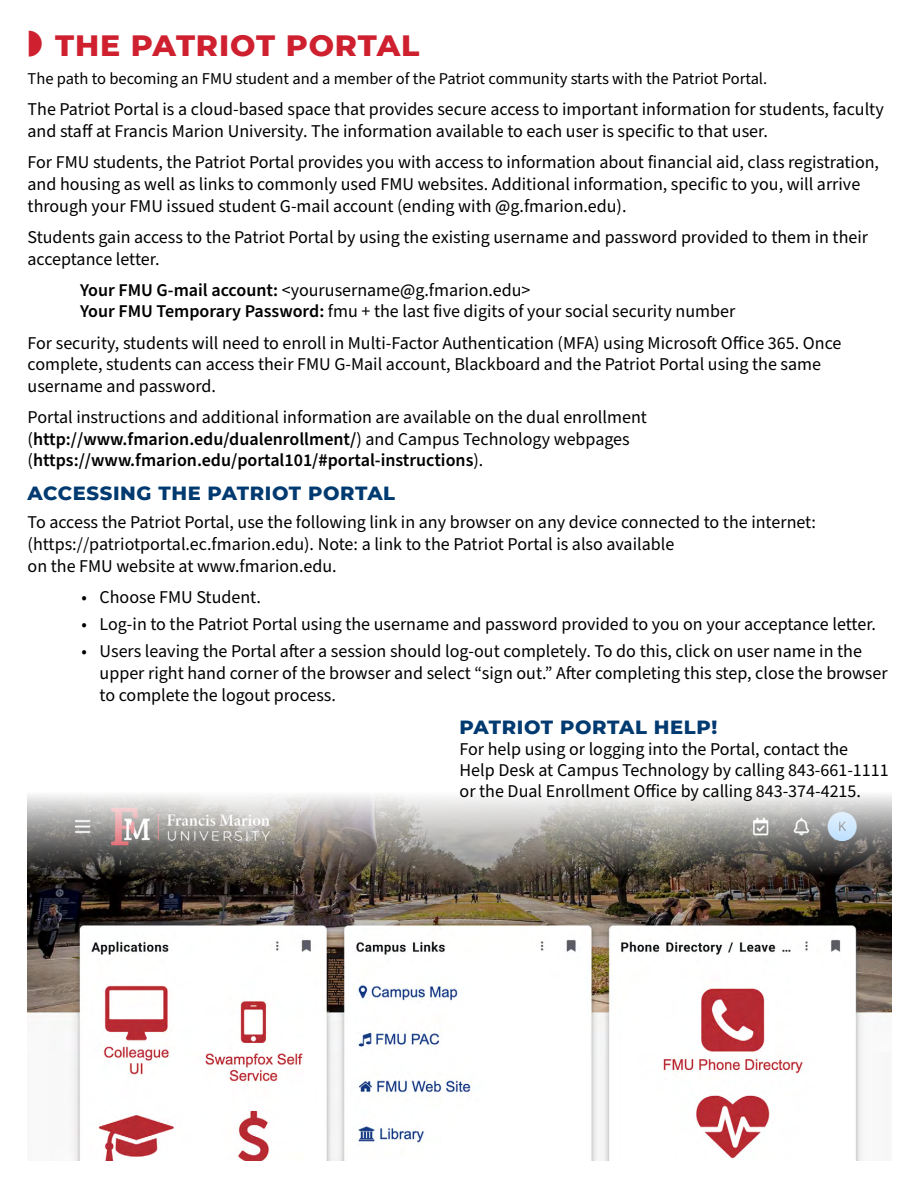
<style>
.page{position:relative;width:918px;height:1188px;background:#fff}
.page>*{position:absolute;margin:0;border:0;box-sizing:border-box;transform-origin:0 0}
.t1{font:800 30px "Montserrat";letter-spacing:.03em;color:#ce202f}
.t2{font:800 19.5px "Montserrat";letter-spacing:.03em;color:#003a70}
.t3{font:18px/21.6px "Source Sans Pro";color:#000}
.t4{font:16.5px "Source Sans Pro";color:#000}
.s1{font-weight:600}
</style>
<div class="page">
<img style="left:28px;top:876px;width:864px;height:285px">
<svg style="left:28px;top:795px;width:864px;height:81px;background:#989490"></svg>
<h1 class="t1" style="left:28px;top:23px;width:393px">◗ THE PATRIOT PORTAL</h1>
<p class="t4" style="left:28px;top:68px;width:741px">The path to becoming an FMU student and a member of the Patriot community starts with the Patriot Portal.</p>
<p class="t3" style="left:28px;top:99px;width:858px">The Patriot Portal is a cloud-based space that provides secure access to important information for students, faculty and staff at Francis Marion University. The information available to each user is specific to that user.</p>
<p class="t3" style="left:28px;top:152px;width:853px">For FMU students, the Patriot Portal provides you with access to information about financial aid, class registration, and housing as well as links to commonly used FMU websites. Additional information, specific to you, will arrive through your FMU issued student G-mail account (ending with @g.fmarion.edu).</p>
<p class="t3" style="left:28px;top:227px;width:842px">Students gain access to the Patriot Portal by using the existing username and password provided to them in their acceptance letter.</p>
<p class="t3" style="left:80px;top:280px;width:657px"><span class="s1">Your FMU G-mail account:</span> &lt;yourusername@g.fmarion.edu&gt;<br><span class="s1">Your FMU Temporary Password:</span> fmu + the last five digits of your social security number</p>
<p class="t3" style="left:28px;top:333px;width:815px">For security, students will need to enroll in Multi-Factor Authentication (MFA) using Microsoft Office 365. Once complete, students can access their FMU G-Mail account, Blackboard and the Patriot Portal using the same username and password.</p>
<p class="t3" style="left:28px;top:407px;width:621px">Portal instructions and additional information are available on the dual enrollment (<span class="s1">http://www.fmarion.edu/dualenrollment/</span>) and Campus Technology webpages (<span class="s1">https://www.fmarion.edu/portal101/#portal-instructions</span>).</p>
<p class="t2" style="left:28px;top:478px;width:369px">ACCESSING THE PATRIOT PORTAL</p>
<p class="t3" style="left:28px;top:512px;width:790px">To access the Patriot Portal, use the following link in any browser on any device connected to the internet: (https://patriotportal.ec.fmarion.edu). Note: a link to the Patriot Portal is also available<br>on the FMU website at www.fmarion.edu.</p>
<p class="t3" style="left:82px;top:587px;width:181px">• Choose FMU Student.</p>
<p class="t3" style="left:82px;top:614px;width:796px">• Log-in to the Patriot Portal using the username and password provided to you on your acceptance letter.</p>
<p class="t3" style="left:100px;top:641px;width:790px;text-indent:-18px">• Users leaving the Portal after a session should log-out completely. To do this, click on user name in the upper right hand corner of the browser and select “sign out.” After completing this step, close the browser to complete the logout process.</p>
<p class="t2" style="left:460px;top:713px;width:259px">PATRIOT PORTAL HELP!</p>
<p class="t3" style="left:460px;top:739px;width:431px;line-height:21px">For help using or logging into the Portal, contact the<br>Help Desk at Campus Technology by calling 843-661-1111 or the Dual Enrollment Office by calling 843-374-4215.</p>
</div>
